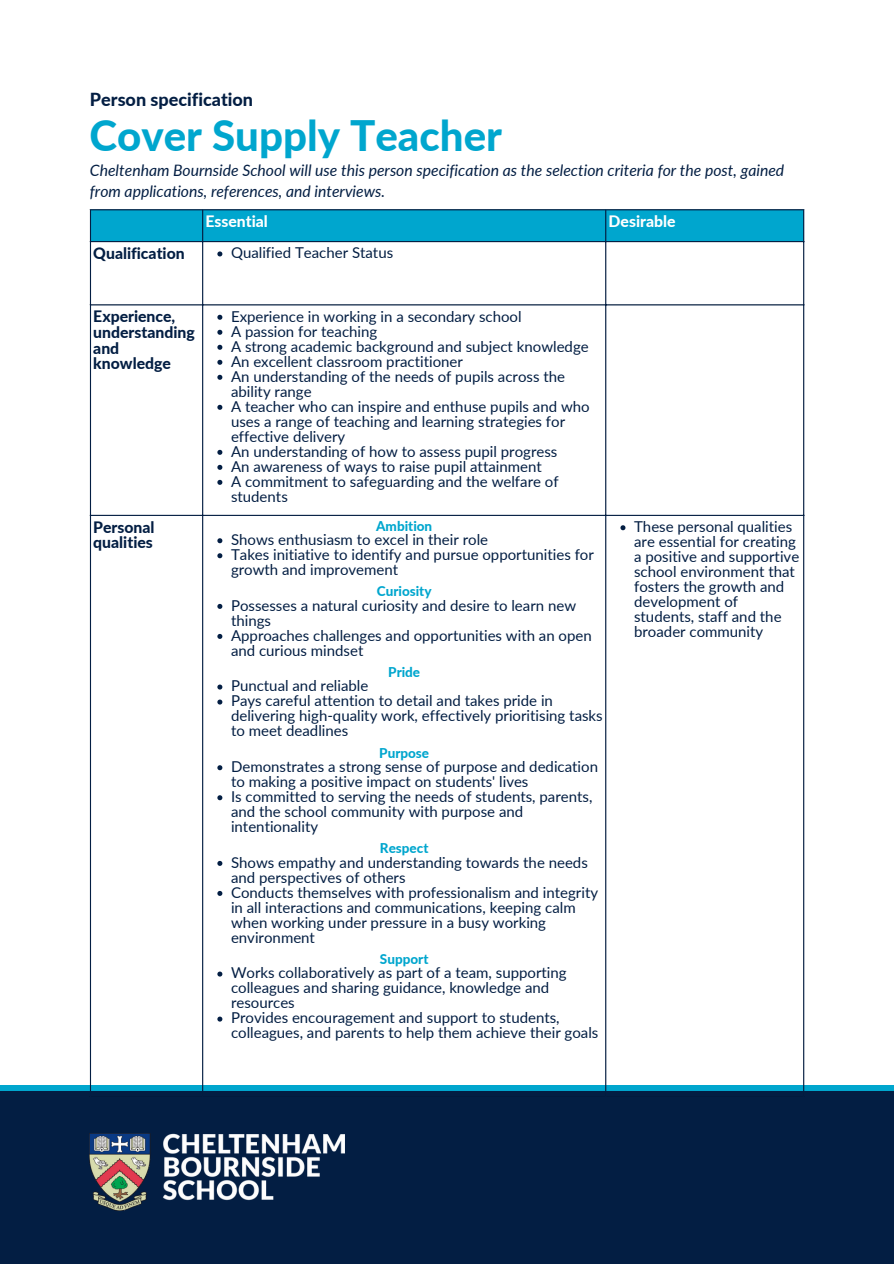
<style>
.page{position:relative;width:894px;height:1264px;background:#fff}
.page>*{position:absolute;margin:0;border:0;box-sizing:border-box;transform-origin:0 0}
.t1{font:800 42px "Lato";color:#00a6ce}
.t2{font:800 18px "Lato";color:#031e43}
.t3{font:italic 15.75px/21.3px "Lato";color:#031e43}
.t4{font:800 15.75px/15.6px "Lato";color:#031e43}
.t5{font:800 15.75px "Lato";color:#fff}
.t6{font:15px/15px "Lato";color:#031e43}
.t7{font:800 13.5px "Lato";color:#00a6ce}
</style>
<div class="page">
<div style="left:0;top:1088px;width:893px;height:175px;background:#031e43"></div>
<img style="left:89px;top:1133px;width:256px;height:77px">
<div style="left:0;top:1085px;width:893px;height:5px;background:#00a6ce"></div>
<div style="left:91px;top:210px;width:711px;height:31px;background:#00a6ce"></div>
<svg style="left:217px;top:251px;width:5px;height:5px"></svg>
<svg style="left:217px;top:315px;width:5px;height:5px"></svg>
<svg style="left:217px;top:330px;width:5px;height:5px"></svg>
<svg style="left:217px;top:345px;width:5px;height:5px"></svg>
<svg style="left:217px;top:360px;width:5px;height:5px"></svg>
<svg style="left:217px;top:375px;width:5px;height:5px"></svg>
<svg style="left:217px;top:405px;width:5px;height:5px"></svg>
<svg style="left:217px;top:450px;width:5px;height:5px"></svg>
<svg style="left:217px;top:465px;width:5px;height:5px"></svg>
<svg style="left:217px;top:480px;width:5px;height:5px"></svg>
<svg style="left:217px;top:538px;width:5px;height:5px"></svg>
<svg style="left:217px;top:553px;width:5px;height:5px"></svg>
<svg style="left:217px;top:604px;width:5px;height:5px"></svg>
<svg style="left:217px;top:634px;width:5px;height:5px"></svg>
<svg style="left:217px;top:684px;width:5px;height:5px"></svg>
<svg style="left:217px;top:699px;width:5px;height:5px"></svg>
<svg style="left:217px;top:765px;width:5px;height:5px"></svg>
<svg style="left:217px;top:795px;width:5px;height:5px"></svg>
<svg style="left:217px;top:860px;width:5px;height:5px"></svg>
<svg style="left:217px;top:890px;width:5px;height:5px"></svg>
<svg style="left:217px;top:971px;width:5px;height:5px"></svg>
<svg style="left:217px;top:1016px;width:5px;height:5px"></svg>
<svg style="left:620px;top:525px;width:5px;height:5px"></svg>
<hr style="left:90px;top:210px;width:1px;height:886px;background:#031e43">
<hr style="left:202px;top:210px;width:1px;height:886px;background:#031e43">
<hr style="left:605px;top:210px;width:1px;height:886px;background:#031e43">
<hr style="left:802px;top:210px;width:2px;height:886px;background:#031e43">
<hr style="left:90px;top:209px;width:714px;height:1px;background:#031e43">
<hr style="left:90px;top:241px;width:714px;height:1px;background:#031e43">
<hr style="left:90px;top:304px;width:714px;height:1px;background:#031e43">
<hr style="left:90px;top:515px;width:714px;height:1px;background:#031e43">
<p class="t2" style="left:90px;top:88px;width:165px">Person specification</p>
<p class="t1" style="left:89px;top:110px;width:414px">Cover Supply Teacher</p>
<p class="t3" style="left:90px;top:159px;width:695px">Cheltenham Bournside School will use this person specification as the selection criteria for the post, gained from applications, references, and interviews.</p>
<h1 class="t5" style="left:205px;top:212px;width:64px">Essential</h1>
<p class="t5" style="left:608px;top:212px;width:68px">Desirable</p>
<p class="t4" style="left:93px;top:245px;width:93px">Qualification</p>
<p class="t6" style="left:231px;top:245px;width:164px">Qualified Teacher Status</p>
<p class="t4" style="left:93px;top:308px;width:103px">Experience, understanding and knowledge</p>
<p class="t6" style="left:231px;top:308px;width:292px">Experience in working in a secondary school</p>
<p class="t6" style="left:231px;top:323px;width:148px">A passion for teaching</p>
<p class="t6" style="left:231px;top:338px;width:359px">A strong academic background and subject knowledge</p>
<p class="t6" style="left:231px;top:353px;width:233px">An excellent classroom practitioner</p>
<p class="t6" style="left:231px;top:368px;width:335px">An understanding of the needs of pupils across the ability range</p>
<p class="t6" style="left:231px;top:398px;width:360px">A teacher who can inspire and enthuse pupils and who uses a range of teaching and learning strategies for effective delivery</p>
<p class="t6" style="left:231px;top:443px;width:328px">An understanding of how to assess pupil progress</p>
<p class="t6" style="left:231px;top:458px;width:312px">An awareness of ways to raise pupil attainment</p>
<p class="t6" style="left:231px;top:473px;width:329px">A commitment to safeguarding and the welfare of students</p>
<p class="t4" style="left:93px;top:519px;width:63px">Personal qualities</p>
<p class="t7" style="left:376px;top:517px;width:58px">Ambition</p>
<p class="t6" style="left:231px;top:532px;width:258px">Shows enthusiasm to excel in their role</p>
<p class="t6" style="left:231px;top:547px;width:364px">Takes initiative to identify and pursue opportunities for growth and improvement</p>
<p class="t7" style="left:377px;top:583px;width:56px">Curiosity</p>
<p class="t6" style="left:231px;top:597px;width:346px">Possesses a natural curiosity and desire to learn new things</p>
<p class="t6" style="left:231px;top:627px;width:362px">Approaches challenges and opportunities with an open and curious mindset</p>
<p class="t7" style="left:388px;top:663px;width:33px">Pride</p>
<p class="t6" style="left:231px;top:678px;width:139px">Punctual and reliable</p>
<p class="t6" style="left:231px;top:693px;width:373px">Pays careful attention to detail and takes pride in delivering high-quality work, effectively prioritising tasks to meet deadlines</p>
<p class="t7" style="left:379px;top:744px;width:51px">Purpose</p>
<p class="t6" style="left:231px;top:758px;width:368px">Demonstrates a strong sense of purpose and dedication to making a positive impact on students' lives</p>
<p class="t6" style="left:231px;top:788px;width:363px">Is committed to serving the needs of students, parents, and the school community with purpose and intentionality</p>
<p class="t7" style="left:380px;top:840px;width:50px">Respect</p>
<p class="t6" style="left:231px;top:854px;width:358px">Shows empathy and understanding towards the needs and perspectives of others</p>
<p class="t6" style="left:231px;top:884px;width:368px">Conducts themselves with professionalism and integrity in all interactions and communications, keeping calm when working under pressure in a busy working environment</p>
<p class="t7" style="left:380px;top:950px;width:50px">Support</p>
<p class="t6" style="left:231px;top:965px;width:337px">Works collaboratively as part of a team, supporting colleagues and sharing guidance, knowledge and resources</p>
<p class="t6" style="left:231px;top:1010px;width:369px">Provides encouragement and support to students, colleagues, and parents to help them achieve their goals</p>
<p class="t6" style="left:634px;top:519px;width:167px">These personal qualities are essential for creating a positive and supportive school environment that fosters the growth and development of students, staff and the broader community</p>
</div>
